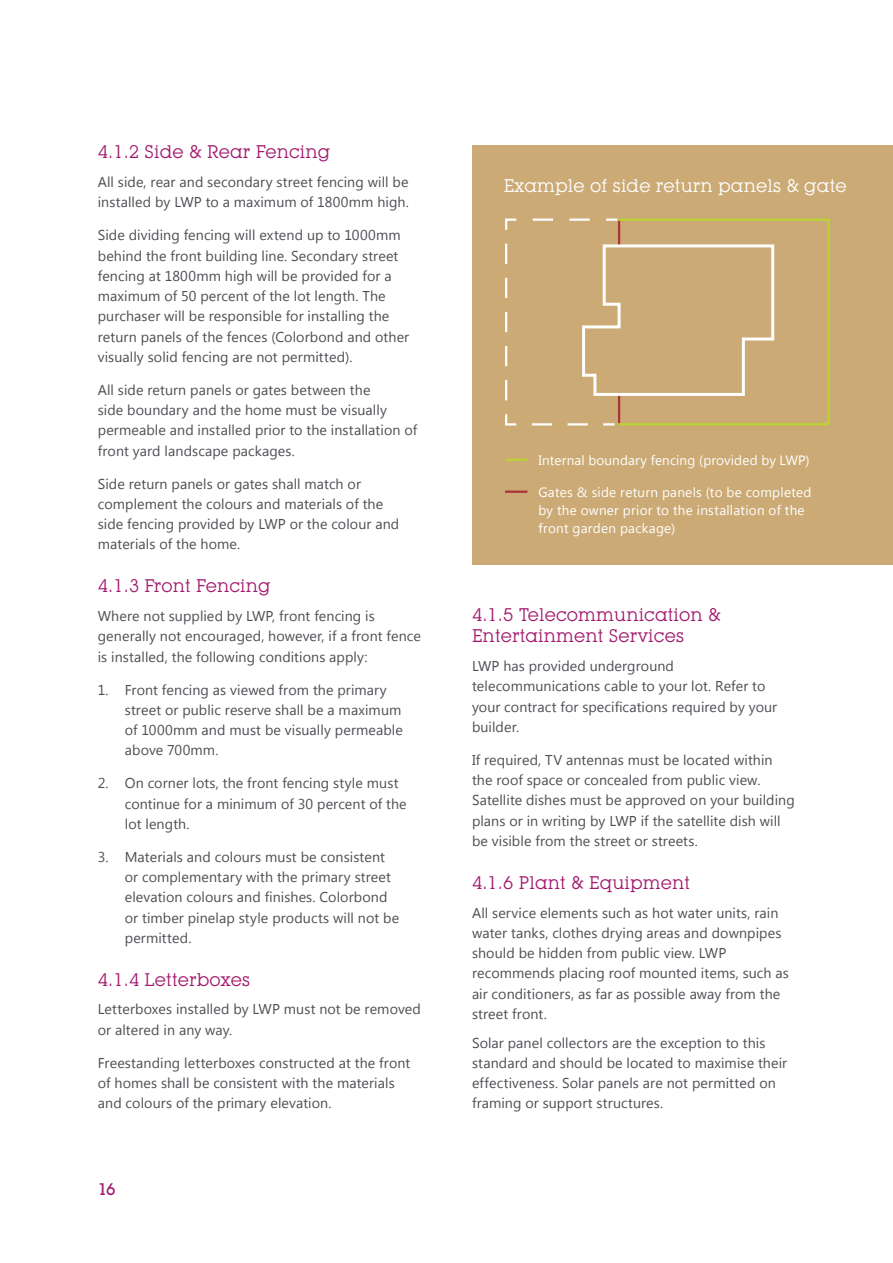
<style>
.page{position:relative;width:893px;height:1263px;background:#fff}
.page>*{position:absolute;margin:0;border:0;box-sizing:border-box;transform-origin:0 0}
.t1{font:18px/21.6px "Lubalin Graph IT Cby BT";letter-spacing:.01em;color:#a2186d}
.t2{font:18px "Lubalin Graph IT Cby BT";letter-spacing:.01em;color:#fff}
.t3{font:500 16.5px "Lubalin Graph IT Cby BT";color:#a2186d}
.t4{font:14.25px/20.2px "Segoe UI";letter-spacing:.005em;color:#4b4e53}
.t5{font:13.5px/18px "Segoe UI";letter-spacing:.015em;color:#fff}
</style>
<div class="page">
<div style="left:472px;top:145px;width:421px;height:419px;background:#cbaa76"></div>
<hr style="left:505px;top:459px;width:22px;height:2px;background:#b9d432">
<hr style="left:505px;top:490px;width:22px;height:3px;background:#ac333d">
<svg style="left:505px;top:218px;width:271px;height:208px"></svg>
<div style="left:618px;top:219px;width:212px;height:206px;border:2px solid #b9d432"></div>
<p class="t1" style="left:98px;top:141px;width:234px">4.1.2 Side &amp; Rear Fencing</p>
<p class="t4" style="left:98px;top:171px;width:312px">All side, rear and secondary street fencing will be installed by LWP to a maximum of 1800mm high.</p>
<p class="t4" style="left:98px;top:225px;width:313px">Side dividing fencing will extend up to 1000mm behind the front building line. Secondary street fencing at 1800mm high will be provided for a maximum of 50 percent of the lot length. The purchaser will be responsible for installing the return panels of the fences (Colorbond and other visually solid fencing are not permitted).</p>
<p class="t4" style="left:98px;top:379px;width:321px">All side return panels or gates between the<br>side boundary and the home must be visually permeable and installed prior to the installation of front yard landscape packages.</p>
<p class="t4" style="left:98px;top:473px;width:303px">Side return panels or gates shall match or complement the colours and materials of the side fencing provided by LWP or the colour and materials of the home.</p>
<p class="t1" style="left:98px;top:575px;width:174px">4.1.3 Front Fencing</p>
<p class="t4" style="left:98px;top:605px;width:325px">Where not supplied by LWP, front fencing is generally not encouraged, however, if a front fence is installed, the following conditions apply:</p>
<p class="t4" style="left:125px;top:679px;width:280px;text-indent:-27px">1. Front fencing as viewed from the primary street or public reserve shall be a maximum of 1000mm and must be visually permeable above 700mm.</p>
<p class="t4" style="left:125px;top:772px;width:283px;text-indent:-27px">2. On corner lots, the front fencing style must continue for a minimum of 30 percent of the lot length.</p>
<p class="t4" style="left:125px;top:846px;width:276px;text-indent:-27px">3. Materials and colours must be consistent or complementary with the primary street elevation colours and finishes. Colorbond or timber pinelap style products will not be permitted.</p>
<p class="t1" style="left:98px;top:968px;width:154px">4.1.4 Letterboxes</p>
<p class="t4" style="left:98px;top:999px;width:325px">Letterboxes installed by LWP must not be removed or altered in any way.</p>
<p class="t4" style="left:98px;top:1052px;width:314px">Freestanding letterboxes constructed at the front of homes shall be consistent with the materials and colours of the primary elevation.</p>
<p class="t3" style="left:98px;top:1179px;width:19px">16</p>
<p class="t2" style="left:504px;top:175px;width:344px">Example of side return panels &amp; gate</p>
<p class="t5" style="left:538px;top:451px;width:273px">Internal boundary fencing (provided by LWP)</p>
<p class="t5" style="left:538px;top:483px;width:275px">Gates &amp; side return panels (to be completed by the owner prior to the installation of the front garden package)</p>
<p class="t1" style="left:472px;top:603px;width:250px">4.1.5 Telecommunication &amp;<br>Entertainment Services</p>
<p class="t4" style="left:472px;top:655px;width:307px">LWP has provided underground telecommunications cable to your lot. Refer to your contract for specifications required by your builder.</p>
<p class="t4" style="left:472px;top:749px;width:324px">If required, TV antennas must be located within the roof space or concealed from public view.<br>Satellite dishes must be approved on your building plans or in writing by LWP if the satellite dish will be visible from the street or streets.</p>
<p class="t1" style="left:472px;top:871px;width:220px">4.1.6 Plant &amp; Equipment</p>
<p class="t4" style="left:472px;top:902px;width:318px">All service elements such as hot water units, rain water tanks, clothes drying areas and downpipes should be hidden from public view. LWP recommends placing roof mounted items, such as air conditioners, as far as possible away from the street front.</p>
<p class="t4" style="left:472px;top:1032px;width:317px">Solar panel collectors are the exception to this standard and should be located to maximise their effectiveness. Solar panels are not permitted on framing or support structures.</p>
</div>
